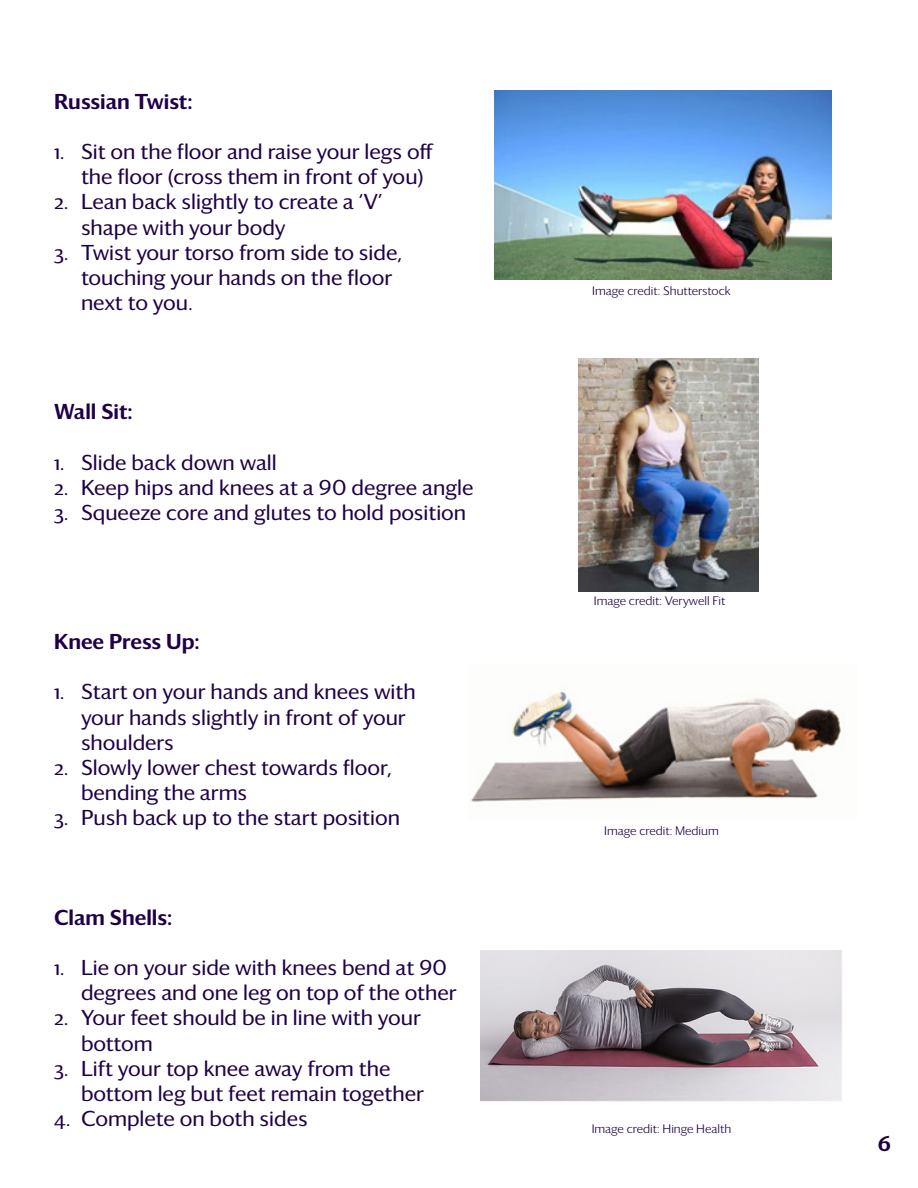
<style>
.page{position:relative;width:918px;height:1188px;background:#fff}
.page>*{position:absolute;margin:0;border:0;box-sizing:border-box;transform-origin:0 0}
.t1{font:21px/25.2px "Darby Sans";color:#1e0046}
.t2{font:500 21px "Darby Sans";color:#1e0046}
.t3{font:300 12px "Darby Sans";color:#1e0046}
</style>
<div class="page">
<img style="left:494px;top:91px;width:338px;height:189px">
<img style="left:578px;top:359px;width:181px;height:232px">
<img style="left:470px;top:691px;width:373px;height:111px">
<img style="left:481px;top:950px;width:361px;height:152px">
<p class="t2" style="left:54px;top:86px;width:140px">Russian Twist:</p>
<p class="t1" style="left:81px;top:138px;width:354px;text-indent:-27px">1. Sit on the floor and raise your legs off the floor (cross them in front of you)</p>
<p class="t1" style="left:81px;top:189px;width:303px;text-indent:-27px">2. Lean back slightly to create a ‘V’ shape with your body</p>
<p class="t1" style="left:81px;top:239px;width:322px;text-indent:-27px">3. Twist your torso from side to side, touching your hands on the floor next to you.</p>
<p class="t2" style="left:54px;top:396px;width:80px">Wall Sit:</p>
<p class="t1" style="left:54px;top:449px;width:224px">1. Slide back down wall</p>
<p class="t1" style="left:54px;top:474px;width:421px">2. Keep hips and knees at a 90 degree angle</p>
<p class="t1" style="left:54px;top:499px;width:414px">3. Squeeze core and glutes to hold position</p>
<p class="t2" style="left:54px;top:626px;width:147px">Knee Press Up:</p>
<p class="t1" style="left:81px;top:679px;width:336px;text-indent:-27px">1. Start on your hands and knees with your hands slightly in front of your shoulders</p>
<p class="t1" style="left:81px;top:754px;width:312px;text-indent:-27px">2. Slowly lower chest towards floor, bending the arms</p>
<p class="t1" style="left:54px;top:805px;width:348px">3. Push back up to the start position</p>
<p class="t2" style="left:54px;top:901px;width:120px">Clam Shells:</p>
<p class="t1" style="left:81px;top:954px;width:377px;text-indent:-27px">1. Lie on your side with knees bend at 90 degrees and one leg on top of the other</p>
<p class="t1" style="left:81px;top:1005px;width:342px;text-indent:-27px">2. Your feet should be in line with your bottom</p>
<p class="t1" style="left:81px;top:1055px;width:345px;text-indent:-27px">3. Lift your top knee away from the bottom leg but feet remain together</p>
<p class="t1" style="left:54px;top:1105px;width:255px">4. Complete on both sides</p>
<p class="t3" style="left:592px;top:283px;width:140px">Image credit: Shutterstock</p>
<p class="t3" style="left:594px;top:592px;width:133px">Image credit: Verywell Fit</p>
<p class="t3" style="left:604px;top:823px;width:116px">Image credit: Medium</p>
<p class="t3" style="left:592px;top:1120px;width:141px">Image credit: Hinge Health</p>
<p class="t2" style="left:878px;top:1127px;width:15px">6</p>
</div>
